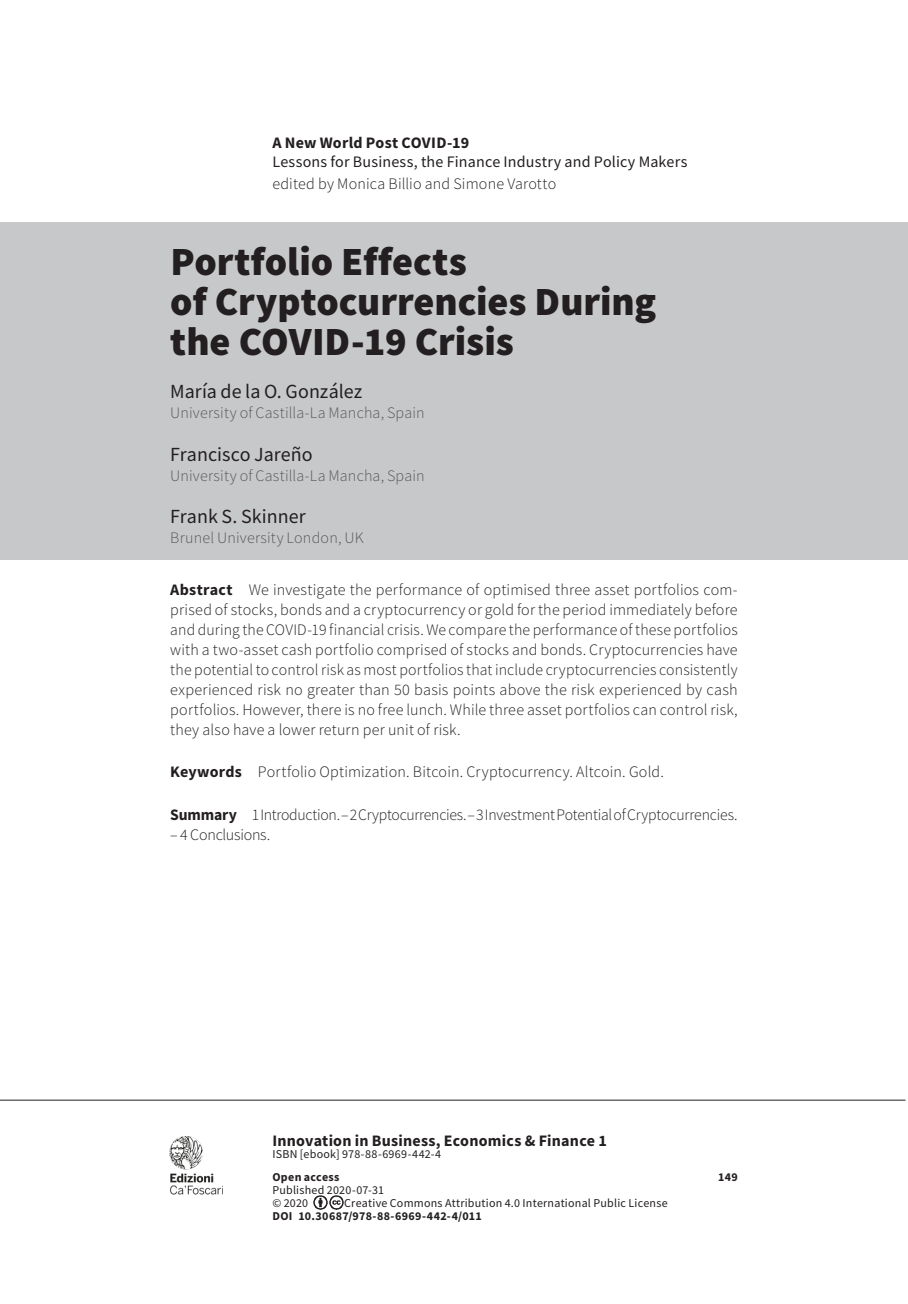
<style>
.page{position:relative;width:908px;height:1304px;background:#fff}
.page>*{position:absolute;margin:0;border:0;box-sizing:border-box;transform-origin:0 0}
._9101-ecf-titolo-sag{font:900 40px/40px "Source Sans Pro";color:#231f20}
._9103-ecf-autore-sag{font:20px "Source Sans Pro";color:#231f20}
._9105-ecf-abstract{font:300 16px/20px "Source Sans Pro";letter-spacing:.01em;color:#231f20;text-align:justify}
._9104-ecf-autore-aff{font:300 16px "Source Sans Pro";letter-spacing:.01em;color:#57585a}
._9106-ecf-sommario{font:300 16px "Source Sans Pro";letter-spacing:-.015em;color:#231f20}
._9107-ecf-keywords{font:300 16px "Source Sans Pro";letter-spacing:.01em;color:#231f20}
.t1{font:700 16px "Source Sans Pro";letter-spacing:.015em;color:#231f20}
.t2{font:16px "Source Sans Pro";letter-spacing:.01em;color:#231f20}
.t3{font:12px/13px "Source Sans Pro";letter-spacing:.02em;color:#231f20}
.t4{font:700 12px "Source Sans Pro";letter-spacing:.025em;color:#231f20}
.s1{font-weight:700}
</style>
<div class="page">
<img style="left:313px;top:1195px;width:31px;height:15px">
<img style="left:169px;top:1136px;width:54px;height:59px">
<hr style="left:0;top:1100px;width:905px;height:1px;background:#231f20">
<div style="left:0;top:223px;width:907px;height:337px;background:#c7c8ca"></div>
<p class="t1" style="left:272px;top:132px;width:198px">A New World Post COVID-19</p>
<p class="t2" style="left:272px;top:152px;width:416px">Lessons for Business, the Finance Industry and Policy Makers</p>
<p class="_9105-ecf-abstract" style="left:272px;top:174px;width:285px">edited by Monica Billio and Simone Varotto</p>
<p class="_9101-ecf-titolo-sag" style="left:170px;top:241px;width:487px">Portfolio Effects<br>of Cryptocurrencies During the COVID-19 Crisis</p>
<p class="_9103-ecf-autore-sag" style="left:170px;top:379px;width:194px">María de la O. González</p>
<p class="_9104-ecf-autore-aff" style="left:170px;top:403px;width:256px">University of Castilla-La Mancha, Spain</p>
<p class="_9103-ecf-autore-sag" style="left:170px;top:441px;width:144px">Francisco Jareño</p>
<p class="_9104-ecf-autore-aff" style="left:170px;top:465px;width:256px">University of Castilla-La Mancha, Spain</p>
<p class="_9103-ecf-autore-sag" style="left:170px;top:504px;width:137px">Frank S. Skinner</p>
<p class="_9104-ecf-autore-aff" style="left:170px;top:528px;width:195px">Brunel University London, UK</p>
<p class="_9105-ecf-abstract" style="left:170px;top:579px;width:568px"><span class="s1">Abstract</span> We investigate the performance of optimised three asset portfolios com&shy;prised of stocks, bonds and a cryptocurrency or gold for the period immediately before and during the COVID-19 financial crisis. We compare the performance of these portfolios with a two-asset cash portfolio comprised of stocks and bonds. Cryptocurrencies have the potential to control risk as most portfolios that include cryptocurrencies consistently experienced risk no greater than 50 basis points above the risk experienced by cash portfolios. However, there is no free lunch. While three asset portfolios can control risk, they also have a lower return per unit of risk.</p>
<p class="_9107-ecf-keywords" style="left:170px;top:762px;width:495px"><span class="s1">Keywords</span> Portfolio Optimization. Bitcoin. Cryptocurrency. Altcoin. Gold.</p>
<p class="_9106-ecf-sommario" style="left:170px;top:805px;width:568px"><span class="s1">Summary</span> 1 Introduction. – 2 Cryptocurrencies. – 3 Investment Potential of Cryptocurrencies.</p>
<p class="_9106-ecf-sommario" style="left:170px;top:825px;width:101px">– 4 Conclusions.</p>
<p class="t1" style="left:272px;top:1130px;width:336px">Innovation in Business, Economics &amp; Finance 1</p>
<p class="t3" style="left:272px;top:1148px;width:170px">ISBN [ebook] 978-88-6969-442-4</p>
<p class="t4" style="left:272px;top:1169px;width:69px">Open access</p>
<p class="t4" style="left:717px;top:1169px;width:21px">149</p>
<p class="t3" style="left:272px;top:1184px;width:113px">Published 2020-07-31 © 2020</p>
<p class="t3" style="left:344px;top:1197px;width:325px">Creative Commons Attribution 4.0 International Public License</p>
<p class="t4" style="left:272px;top:1208px;width:211px">DOI 10.30687/978-88-6969-442-4/011</p>
</div>
